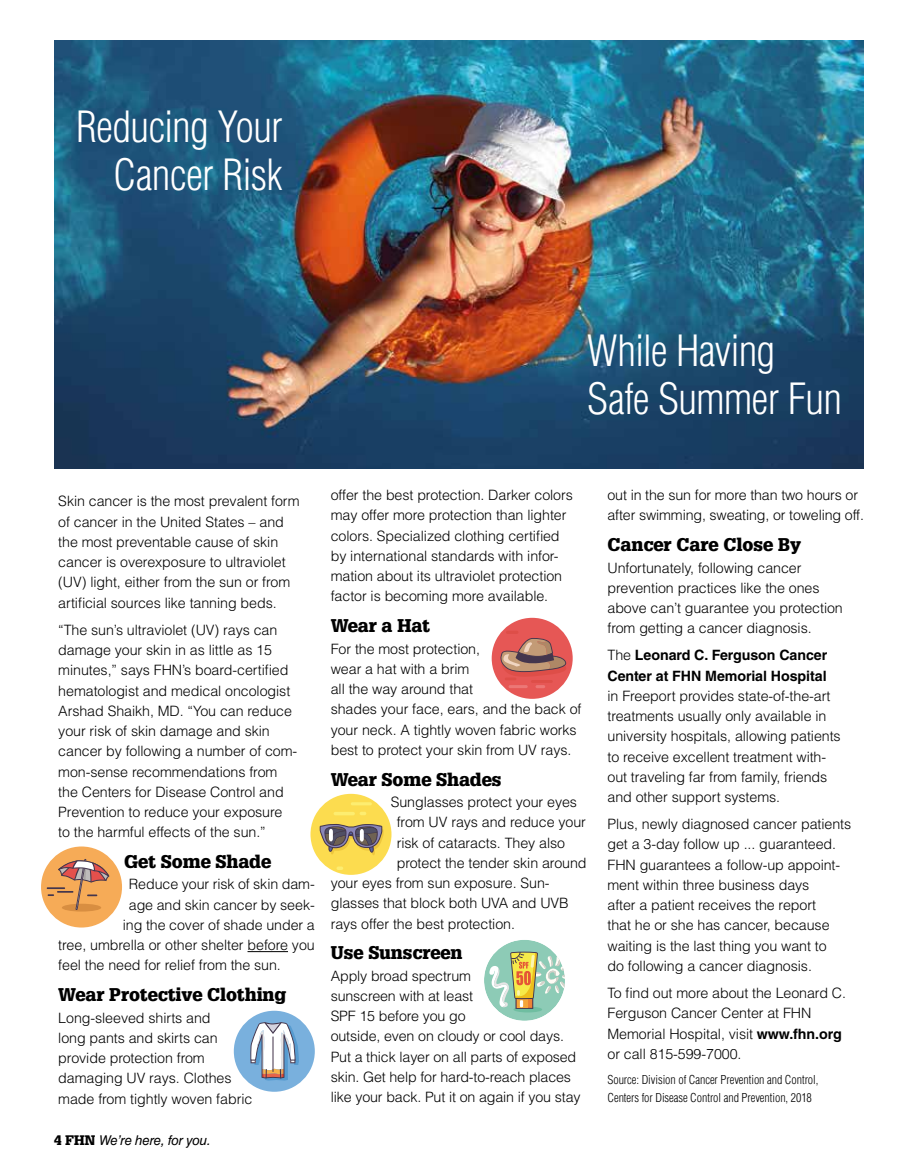
<style>
.page{position:relative;width:918px;height:1175px;background:#fff}
.page>*{position:absolute;margin:0;border:0;box-sizing:border-box;transform-origin:0 0}
.t1{font:300 condensed 42px/48px "Helvetica LT Std";letter-spacing:-.015em;color:#fff;text-align:right}
.t2{font:900 18px "Glypha LT";letter-spacing:-.005em;color:#000}
.t3{font:300 14.25px/20.2px "Helvetica LT Std";letter-spacing:-.005em;color:#000}
.t4{font:700 14.25px/20.2px "Helvetica LT Std";letter-spacing:-.005em;color:#000}
.t5{font:italic 13.5px "Helvetica LT Std";letter-spacing:-.02em;color:#000}
.t6{font:300 condensed 12px/18px "Helvetica LT Std";letter-spacing:-.005em;color:#000}
.s1{font-family:"Glypha LT";font-weight:900;font-style:normal}
.s2{font-weight:300}
.s3{font-weight:700}
</style>
<div class="page">
<hr style="left:248px;top:951px;width:40px;height:1px;background:#000">
<img style="left:54px;top:41px;width:810px;height:427px">
<div style="left:41px;top:846px;width:81px;height:81px;background:#f6ab57;border-radius:50%"></div>
<div style="left:62px;top:903px;width:39px;height:8px;background:#d88e41;border-radius:50%"></div>
<svg style="left:47px;top:858px;width:62px;height:52px"></svg>
<div style="left:234px;top:1010px;width:81px;height:81px;background:#79b0dd;border-radius:50%"></div>
<svg style="left:250px;top:1022px;width:49px;height:58px"></svg>
<div style="left:492px;top:618px;width:81px;height:81px;background:#e65755;border-radius:50%"></div>
<hr style="left:506px;top:630px;width:12px;height:4px;background:#de4e48;border-radius:2px">
<svg style="left:498px;top:638px;width:73px;height:50px"></svg>
<div style="left:310px;top:794px;width:81px;height:80px;background:#fcdc4f;border-radius:50%"></div>
<svg style="left:320px;top:824px;width:64px;height:31px"></svg>
<hr style="left:351px;top:802px;width:21px;height:3px;background:#fded70;border-radius:2px">
<svg style="left:337px;top:866px;width:6px;height:4px"></svg>
<hr style="left:334px;top:812px;width:21px;height:3px;background:#fded70;border-radius:2px">
<svg style="left:360px;top:812px;width:6px;height:3px"></svg>
<div style="left:484px;top:939px;width:81px;height:81px;background:#8dcbb6;border-radius:50%"></div>
<svg style="left:513px;top:1006px;width:29px;height:6px"></svg>
<svg style="left:489px;top:951px;width:76px;height:57px"></svg>
<h1 class="t1" style="left:76px;top:103px;width:208px">Reducing Your<br>Cancer Risk</h1>
<h1 class="t1" style="left:587px;top:326px;width:256px;text-align:left">While Having<br>Safe Summer Fun</h1>
<p class="t3" style="left:58px;top:491px;width:243px">Skin cancer is the most prevalent form of cancer in the United States – and the most preventable cause of skin cancer is overexposure to ultraviolet (UV) light, either from the sun or from artificial sources like tanning beds.</p>
<p class="t3" style="left:58px;top:619px;width:241px">“The sun’s ultraviolet (UV) rays can damage your skin in as little as 15 minutes,” says FHN’s board-certified hematologist and medical oncologist Arshad Shaikh, MD. “You can reduce your risk of skin damage and skin cancer by following a number of com&shy;mon-sense recommendations from the Centers for Disease Control and Prevention to reduce your exposure to the harmful effects of the sun.”</p>
<p class="t2" style="left:124px;top:850px;width:148px">Get Some Shade</p>
<p class="t3" style="left:129px;top:874px;width:187px">Reduce your risk of skin dam-</p>
<p class="t3" style="left:129px;top:894px;width:188px">age and skin cancer by seek-</p>
<p class="t3" style="left:123px;top:914px;width:194px">ing the cover of shade under a</p>
<p class="t3" style="left:58px;top:934px;width:258px">tree, umbrella or other shelter before you</p>
<p class="t3" style="left:58px;top:955px;width:224px">feel the need for relief from the sun.</p>
<p class="t2" style="left:58px;top:983px;width:230px">Wear Protective Clothing</p>
<p class="t3" style="left:58px;top:1007px;width:196px">Long-sleeved shirts and<br>long pants and skirts can provide protection from damaging UV rays. Clothes made from tightly woven fabric</p>
<p class="t5" style="left:54px;top:1132px;width:158px"><span class="s1">4 FHN</span> We’re here, for you.</p>
<p class="t3" style="left:331px;top:485px;width:244px">offer the best protection. Darker colors may offer more protection than lighter colors. Specialized clothing certified by international standards with infor&shy;mation about its ultraviolet protection factor is becoming more available.</p>
<p class="t2" style="left:331px;top:615px;width:101px">Wear a Hat</p>
<p class="t3" style="left:331px;top:638px;width:252px">For the most protection,<br>wear a hat with a brim<br>all the way around that<br>shades your face, ears, and the back of your neck. A tightly woven fabric works best to protect your skin from UV rays.</p>
<p class="t2" style="left:331px;top:768px;width:172px">Wear Some Shades</p>
<p class="t3" style="left:391px;top:791px;width:188px">Sunglasses protect your eyes</p>
<p class="t3" style="left:397px;top:812px;width:191px">from UV rays and reduce your</p>
<p class="t3" style="left:397px;top:832px;width:170px">risk of cataracts. They also</p>
<p class="t3" style="left:397px;top:852px;width:191px">protect the tender skin around</p>
<p class="t3" style="left:331px;top:872px;width:220px">your eyes from sun exposure. Sun-</p>
<p class="t3" style="left:331px;top:893px;width:240px">glasses that block both UVA and UVB</p>
<p class="t3" style="left:331px;top:913px;width:186px">rays offer the best protection.</p>
<p class="t2" style="left:331px;top:942px;width:133px">Use Sunscreen</p>
<p class="t3" style="left:331px;top:965px;width:251px">Apply broad spectrum<br>sunscreen with at least<br>SPF 15 before you go<br>outside, even on cloudy or cool days.<br>Put a thick layer on all parts of exposed skin. Get help for hard-to-reach places like your back. Put it on again if you stay</p>
<p class="t3" style="left:607px;top:485px;width:258px">out in the sun for more than two hours or after swimming, sweating, or toweling off.</p>
<p class="t2" style="left:608px;top:534px;width:195px">Cancer Care Close By</p>
<p class="t3" style="left:608px;top:557px;width:237px">Unfortunately, following cancer prevention practices like the ones above can’t guarantee you protection from getting a cancer diagnosis.</p>
<p class="t4" style="left:608px;top:645px;width:221px"><span class="s2">The</span> Leonard C. Ferguson Cancer<br>Center at FHN Memorial Hospital</p>
<p class="t3" style="left:608px;top:685px;width:235px">in Freeport provides state-of-the-art treatments usually only available in university hospitals, allowing patients to receive excellent treatment with&shy;out traveling far from family, friends and other support systems.</p>
<p class="t3" style="left:608px;top:813px;width:245px">Plus, newly diagnosed cancer patients get a 3-day follow up ... guaranteed.<br>FHN guarantees a follow-up appoint&shy;ment within three business days<br>after a patient receives the report<br>that he or she has cancer, because waiting is the last thing you want to<br>do following a cancer diagnosis.</p>
<p class="t3" style="left:608px;top:982px;width:240px">To find out more about the Leonard C.<br>Ferguson Cancer Center at FHN<br>Memorial Hospital, visit <span class="s3">www.fhn.org </span>or call 815-599-7000.</p>
<p class="t6" style="left:608px;top:1070px;width:212px">Source: Division of Cancer Prevention and Control,<br>Centers for Disease Control and Prevention, 2018</p>
</div>
